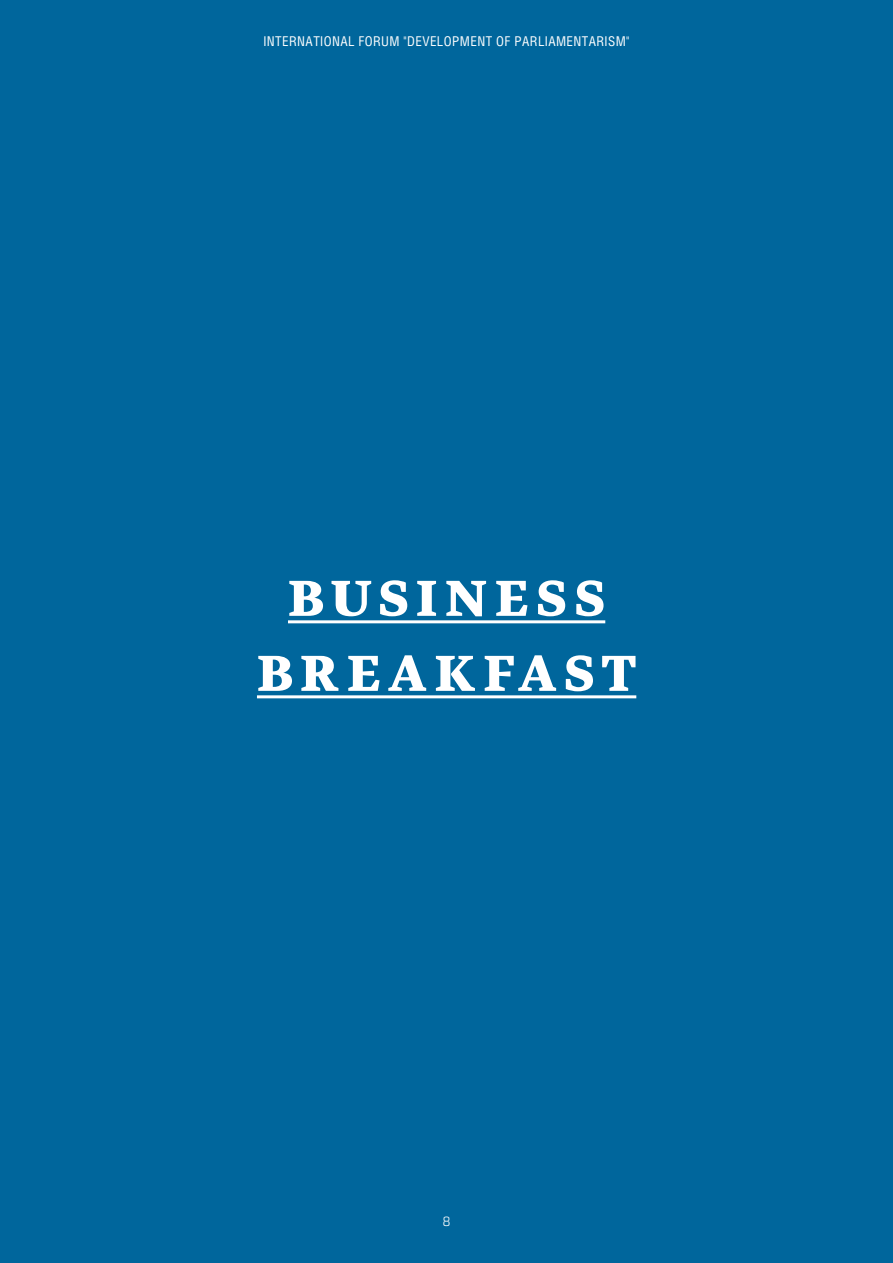
<style>
.page{position:relative;width:893px;height:1263px;background:#00669c}
.page>*{position:absolute;margin:0;border:0;box-sizing:border-box;transform-origin:0 0}
.t1{font:700 60px/75px "Greta Text Pro";letter-spacing:.135em;color:#fff;text-align:center}
.t2{font:13.5px "Helios Cond";letter-spacing:.03em;color:#fff}
.t3{font:300 13.5px "Exo 2";color:#fff}
</style>
<div class="page">
<hr style="left:288px;top:620px;width:317px;height:3px;background:#fff">
<hr style="left:257px;top:695px;width:379px;height:3px;background:#fff">
<p class="t2" style="left:263px;top:33px;width:368px">INTERNATIONAL FORUM "DEVELOPMENT OF PARLIAMENTARISM"</p>
<h1 class="t1" style="left:257px;top:561px;width:380px">BUSINESS<br>BREAKFAST</h1>
<p class="t3" style="left:442px;top:1213px;width:10px">8</p>
</div>
